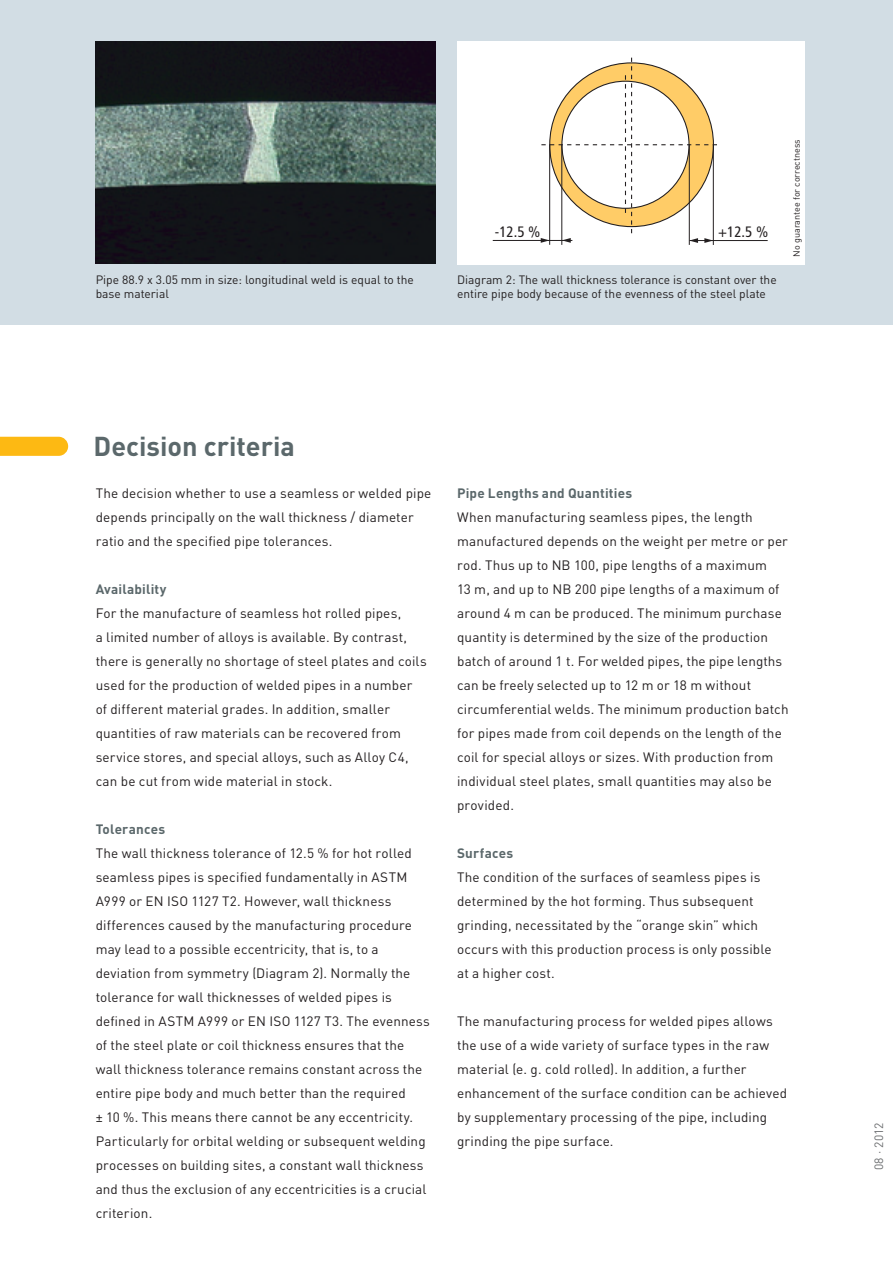
<style>
.page{position:relative;width:893px;height:1263px;background:#fff}
.page>*{position:absolute;margin:0;border:0;box-sizing:border-box;transform-origin:0 0}
.t1{font:700 27px "DIN";color:#5b686b}
.t2{font:condensed 15px "Frutiger";color:#231f20}
.t3{font:13.5px/24px "DIN";letter-spacing:.01em;color:#231f20}
.t4{font:700 13.5px "DIN";letter-spacing:.015em;color:#5b686b}
.t5{font:12px/14.4px "DIN";color:#231f20}
.t6{font:12px "DIN";letter-spacing:.02em;color:#6d6f71}
.t7{font:9px "DIN";color:#231f20}
</style>
<div class="page">
<div style="left:0;top:0;width:893px;height:324px;background:#d2dde4"></div>
<div style="left:457px;top:42px;width:348px;height:223px;background:#fff"></div>
<hr style="left:549px;top:144px;width:1px;height:101px;background:#231f20">
<hr style="left:689px;top:144px;width:1px;height:101px;background:#231f20">
<hr style="left:562px;top:144px;width:1px;height:101px;background:#231f20">
<hr style="left:713px;top:144px;width:1px;height:101px;background:#231f20">
<hr style="left:493px;top:240px;width:79px;height:1px;background:#231f20">
<hr style="left:689px;top:240px;width:79px;height:1px;background:#231f20">
<svg style="left:541px;top:58px;width:176px;height:185px"></svg>
<img style="left:96px;top:42px;width:340px;height:221px">
<svg style="left:0;top:437px;width:68px;height:19px"></svg>
<p class="t5" style="left:96px;top:272px;width:320px">Pipe 88.9 x 3.05 mm in size: longitudinal weld is equal to the base material</p>
<p class="t2" style="left:495px;top:223px;width:47px">-12.5 %</p>
<p class="t2" style="left:718px;top:223px;width:52px">+12.5 %</p>
<p class="t5" style="left:457px;top:272px;width:321px">Diagram 2: The wall thickness tolerance is constant over the entire pipe body because of the evenness of the steel plate</p>
<p class="t7" style="left:792px;top:257px;width:119px;rotate:-90deg">No guarantee for correctness</p>
<p class="t1" style="left:94px;top:428px;width:203px">Decision criteria</p>
<p class="t3" style="left:96px;top:481px;width:337px">The decision whether to use a seamless or welded pipe depends principally on the wall thickness / diameter ratio and the specified pipe tolerances.</p>
<p class="t4" style="left:96px;top:580px;width:72px">Availability</p>
<p class="t3" style="left:96px;top:601px;width:333px">For the manufacture of seamless hot rolled pipes,<br>a limited number of alloys is available. By contrast, there is generally no shortage of steel plates and coils used for the production of welded pipes in a number of different material grades. In addition, smaller quantities of raw materials can be recovered from service stores, and special alloys, such as Alloy C4, can be cut from wide material in stock.</p>
<p class="t4" style="left:96px;top:820px;width:71px">Tolerances</p>
<p class="t3" style="left:96px;top:841px;width:336px">The wall thickness tolerance of 12.5 % for hot rolled seamless pipes is specified fundamentally in ASTM A999 or EN ISO 1127 T2. However, wall thickness differences caused by the manufacturing procedure may lead to a possible eccentricity, that is, to a deviation from symmetry (Diagram 2). Normally the tolerance for wall thicknesses of welded pipes is defined in ASTM A999 or EN ISO 1127 T3. The evenness of the steel plate or coil thickness ensures that the wall thickness tolerance remains constant across the entire pipe body and much better than the required<br>± 10 %. This means there cannot be any eccentricity.<br>Particularly for orbital welding or subsequent welding processes on building sites, a constant wall thickness and thus the exclusion of any eccentricities is a crucial criterion.</p>
<p class="t4" style="left:457px;top:484px;width:177px">Pipe Lengths and Quantities</p>
<p class="t3" style="left:457px;top:505px;width:333px">When manufacturing seamless pipes, the length manufactured depends on the weight per metre or per rod. Thus up to NB 100, pipe lengths of a maximum<br>13 m, and up to NB 200 pipe lengths of a maximum of around 4 m can be produced. The minimum purchase quantity is determined by the size of the production batch of around 1 t. For welded pipes, the pipe lengths can be freely selected up to 12 m or 18 m without circumferential welds. The minimum production batch for pipes made from coil depends on the length of the coil for special alloys or sizes. With production from individual steel plates, small quantities may also be provided.</p>
<p class="t4" style="left:457px;top:844px;width:58px">Surfaces</p>
<p class="t3" style="left:457px;top:865px;width:316px">The condition of the surfaces of seamless pipes is determined by the hot forming. Thus subsequent grinding, necessitated by the “orange skin” which occurs with this production process is only possible at a higher cost.</p>
<p class="t3" style="left:457px;top:1009px;width:332px">The manufacturing process for welded pipes allows the use of a wide variety of surface types in the raw material (e. g. cold rolled). In addition, a further enhancement of the surface condition can be achieved by supplementary processing of the pipe, including grinding the pipe surface.</p>
<p class="t6" style="left:872px;top:1170px;width:49px;rotate:-90deg">08 · 2012</p>
</div>
